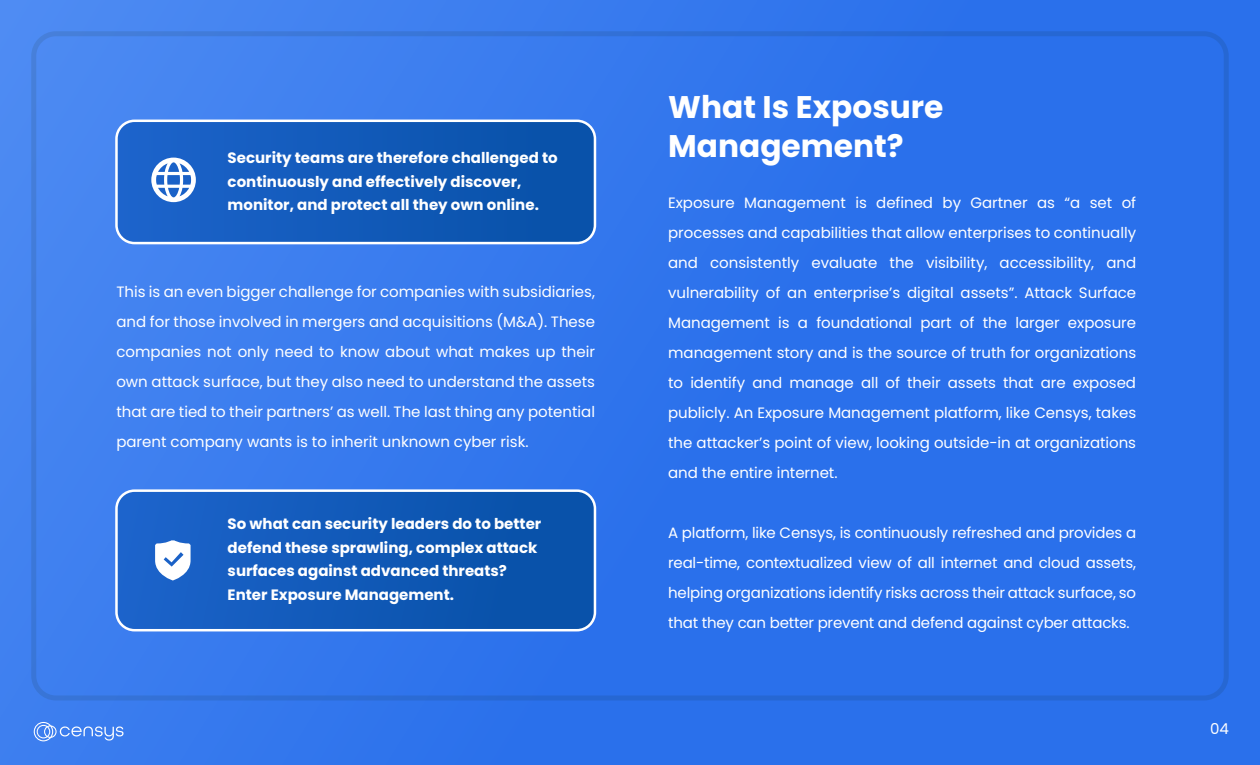
<style>
.page{position:relative;width:1260px;height:765px;background:#fff}
.page>*{position:absolute;margin:0;border:0;box-sizing:border-box;transform-origin:0 0}
.t1{font:700 31.25px/38.8px "Poppins";color:#fff}
.t2{font:15px/30px "Poppins";letter-spacing:-.005em;color:#fff;text-align:justify}
.t3{font:700 15px/23.8px "Poppins";color:#fff}
</style>
<div class="page">
<div style="left:0;top:0;width:1260px;height:765px;background:linear-gradient(to right,#4282f0,#246bea)"></div>
<div style="left:31px;top:31px;width:1198px;height:669px;border:5px solid #d6d6c8;border-radius:22px"></div>
<svg style="left:116px;top:491px;width:479px;height:139px;background:#1159b8"></svg>
<div style="left:115px;top:489px;width:481px;height:142px;border:2px solid #fff;border-radius:18px"></div>
<svg style="left:116px;top:121px;width:479px;height:122px;background:#125ab8"></svg>
<div style="left:115px;top:120px;width:481px;height:124px;border:2px solid #fff;border-radius:18px"></div>
<svg style="left:155px;top:540px;width:36px;height:40px"></svg>
<svg style="left:151px;top:158px;width:45px;height:44px"></svg>
<svg style="left:34px;top:722px;width:90px;height:19px;background:#6296f1"></svg>
<p class="t3" style="left:228px;top:146px;width:332px">Security teams are therefore challenged to continuously and effectively discover, monitor, and protect all they own online.</p>
<p class="t2" style="left:116px;top:277px;width:480px">This is an even bigger challenge for companies with subsidiaries, and for those involved in mergers and acquisitions (M&amp;A). These companies not only need to know about what makes up their own attack surface, but they also need to understand the assets that are tied to their partners’ as well. The last thing any potential parent company wants is to inherit unknown cyber risk.</p>
<p class="t3" style="left:228px;top:512px;width:315px">So what can security leaders do to better defend these sprawling, complex attack surfaces against advanced threats?<br>Enter Exposure Management.</p>
<h1 class="t1" style="left:668px;top:88px;width:277px">What Is Exposure<br>Management?</h1>
<p class="t2" style="left:668px;top:188px;width:469px">Exposure Management is defined by Gartner as “a set of processes and capabilities that allow enterprises to continually and consistently evaluate the visibility, accessibility, and vulnerability of an enterprise’s digital assets”. Attack Surface Management is a foundational part of the larger exposure management story and is the source of truth for organizations to identify and manage all of their assets that are exposed publicly. An Exposure Management platform, like Censys, takes the attacker’s point of view, looking outside-in at organizations and the entire internet.</p>
<p class="t2" style="left:668px;top:518px;width:469px">A platform, like Censys, is continuously refreshed and provides a real-time, contextualized view of all internet and cloud assets, helping organizations identify risks across their attack surface, so that they can better prevent and defend against cyber attacks.</p>
<p class="t2" style="left:1210px;top:714px;width:20px">04</p>
</div>
